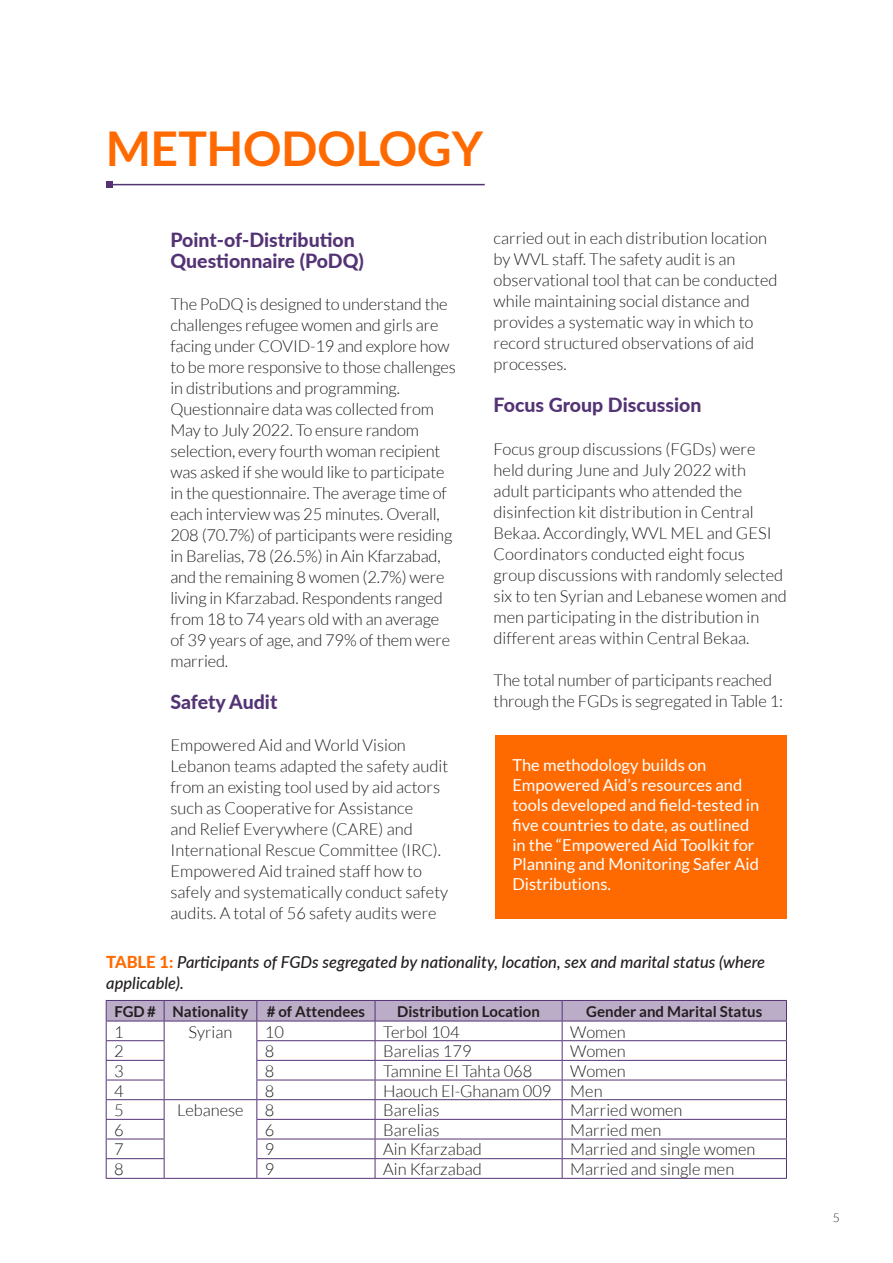
<style>
.page{position:relative;width:893px;height:1263px;background:#fff}
.page>*{position:absolute;margin:0;border:0;box-sizing:border-box;transform-origin:0 0}
.Bebas_Tittle{font:700 48px "Lato";color:#ff6a00}
.t1{font:800 19.5px/21px "Lato";color:#543375}
.t2{font:300 16.5px/21px "Lato";color:#231f20}
.t3{font:16.5px/19.8px "Lato";color:#fff}
.t4{font:italic 500 16.5px/21px "Lato";color:#231f20}
.t5{font:700 15px "Lato";color:#231f20}
.t6{font:300 12px "Lato";color:#231f20}
.s1{font-weight:800;font-style:normal;color:#ff6a00}
</style>
<div class="page">
<hr style="left:109px;top:184px;width:376px;height:1px;background:#543375">
<svg style="left:106px;top:182px;width:6px;height:6px"></svg>
<hr style="left:164px;top:1178px;width:93px;height:1px;background:#543375">
<hr style="left:106px;top:1178px;width:58px;height:1px;background:#543375">
<svg style="left:106px;top:1000px;width:681px;height:178px"></svg>
<hr style="left:257px;top:1178px;width:118px;height:1px;background:#543375">
<hr style="left:375px;top:1178px;width:187px;height:1px;background:#543375">
<hr style="left:562px;top:1178px;width:225px;height:1px;background:#543375">
<div style="left:495px;top:735px;width:292px;height:183px;background:#ff6a00"></div>
<p class="Bebas_Tittle" style="left:106px;top:121px;width:378px">METHODOLOGY</p>
<p class="t1" style="left:170px;top:228px;width:195px">Point-of-Distribution<br>Questionnaire (PoDQ)</p>
<p class="t2" style="left:170px;top:293px;width:287px">The PoDQ is designed to understand the challenges refugee women and girls are facing under COVID-19 and explore how to be more responsive to those challenges in distributions and programming.<br>Questionnaire data was collected from May to July 2022. To ensure random selection, every fourth woman recipient was asked if she would like to participate in the questionnaire. The average time of each interview was 25 minutes. Overall, 208 (70.7%) of participants were residing in Barelias, 78 (26.5%) in Ain Kfarzabad, and the remaining 8 women (2.7%) were living in Kfarzabad. Respondents ranged from 18 to 74 years old with an average of 39 years of age, and 79% of them were married.</p>
<p class="t1" style="left:170px;top:691px;width:108px">Safety Audit</p>
<p class="t2" style="left:170px;top:735px;width:279px">Empowered Aid and World Vision Lebanon teams adapted the safety audit from an existing tool used by aid actors such as Cooperative for Assistance<br>and Relief Everywhere (CARE) and International Rescue Committee (IRC).<br>Empowered Aid trained staff how to safely and systematically conduct safety audits. A total of 56 safety audits were</p>
<p class="t2" style="left:494px;top:228px;width:285px">carried out in each distribution location by WVL staff. The safety audit is an observational tool that can be conducted while maintaining social distance and provides a systematic way in which to record structured observations of aid processes.</p>
<p class="t1" style="left:494px;top:394px;width:209px">Focus Group Discussion</p>
<p class="t2" style="left:494px;top:438px;width:295px">Focus group discussions (FGDs) were held during June and July 2022 with<br>adult participants who attended the disinfection kit distribution in Central Bekaa. Accordingly, WVL MEL and GESI Coordinators conducted eight focus group discussions with randomly selected six to ten Syrian and Lebanese women and men participating in the distribution in different areas within Central Bekaa.</p>
<p class="t2" style="left:494px;top:670px;width:291px">The total number of participants reached through the FGDs is segregated in Table 1:</p>
<p class="t3" style="left:512px;top:755px;width:248px">The methodology builds on<br>Empowered Aid’s resources and tools developed and field-tested in five countries to date, as outlined in the “Empowered Aid Toolkit for<br>Planning and Monitoring Safer Aid<br>Distributions.</p>
<p class="t4" style="left:106px;top:951px;width:660px"><span class="s1">TABLE 1:</span> Participants of FGDs segregated by nationality, location, sex and marital status (where applicable).</p>
<p class="t5" style="left:114px;top:1003px;width:43px">FGD #</p>
<p class="t5" style="left:173px;top:1003px;width:77px">Nationality</p>
<p class="t5" style="left:267px;top:1003px;width:100px"># of Attendees</p>
<p class="t5" style="left:397px;top:1003px;width:144px">Distribution Location</p>
<p class="t5" style="left:586px;top:1003px;width:177px">Gender and Marital Status</p>
<p class="t2" style="left:114px;top:1021px;width:11px">1</p>
<p class="t2" style="left:188px;top:1021px;width:46px">Syrian</p>
<p class="t2" style="left:265px;top:1021px;width:21px">10</p>
<p class="t2" style="left:383px;top:1021px;width:78px">Terbol 104</p>
<p class="t2" style="left:570px;top:1021px;width:57px">Women</p>
<p class="t2" style="left:114px;top:1041px;width:11px">2</p>
<p class="t2" style="left:265px;top:1041px;width:11px">8</p>
<p class="t2" style="left:383px;top:1041px;width:90px">Barelias 179</p>
<p class="t2" style="left:570px;top:1041px;width:57px">Women</p>
<p class="t2" style="left:114px;top:1060px;width:11px">3</p>
<p class="t2" style="left:265px;top:1060px;width:11px">8</p>
<p class="t2" style="left:383px;top:1060px;width:151px">Tamnine El Tahta 068</p>
<p class="t2" style="left:570px;top:1060px;width:57px">Women</p>
<p class="t2" style="left:114px;top:1080px;width:11px">4</p>
<p class="t2" style="left:265px;top:1080px;width:11px">8</p>
<p class="t2" style="left:383px;top:1080px;width:170px">Haouch El-Ghanam 009</p>
<p class="t2" style="left:570px;top:1080px;width:34px">Men</p>
<p class="t2" style="left:114px;top:1100px;width:11px">5</p>
<p class="t2" style="left:177px;top:1100px;width:68px">Lebanese</p>
<p class="t2" style="left:265px;top:1100px;width:11px">8</p>
<p class="t2" style="left:383px;top:1100px;width:58px">Barelias</p>
<p class="t2" style="left:570px;top:1100px;width:114px">Married women</p>
<p class="t2" style="left:114px;top:1119px;width:11px">6</p>
<p class="t2" style="left:265px;top:1119px;width:11px">6</p>
<p class="t2" style="left:383px;top:1119px;width:58px">Barelias</p>
<p class="t2" style="left:570px;top:1119px;width:93px">Married men</p>
<p class="t2" style="left:114px;top:1139px;width:11px">7</p>
<p class="t2" style="left:265px;top:1139px;width:11px">9</p>
<p class="t2" style="left:383px;top:1139px;width:100px">Ain Kfarzabad</p>
<p class="t2" style="left:570px;top:1139px;width:187px">Married and single women</p>
<p class="t2" style="left:114px;top:1159px;width:11px">8</p>
<p class="t2" style="left:265px;top:1159px;width:11px">9</p>
<p class="t2" style="left:383px;top:1159px;width:100px">Ain Kfarzabad</p>
<p class="t2" style="left:570px;top:1159px;width:166px">Married and single men</p>
<p class="t6" style="left:833px;top:1211px;width:8px">5</p>
</div>
